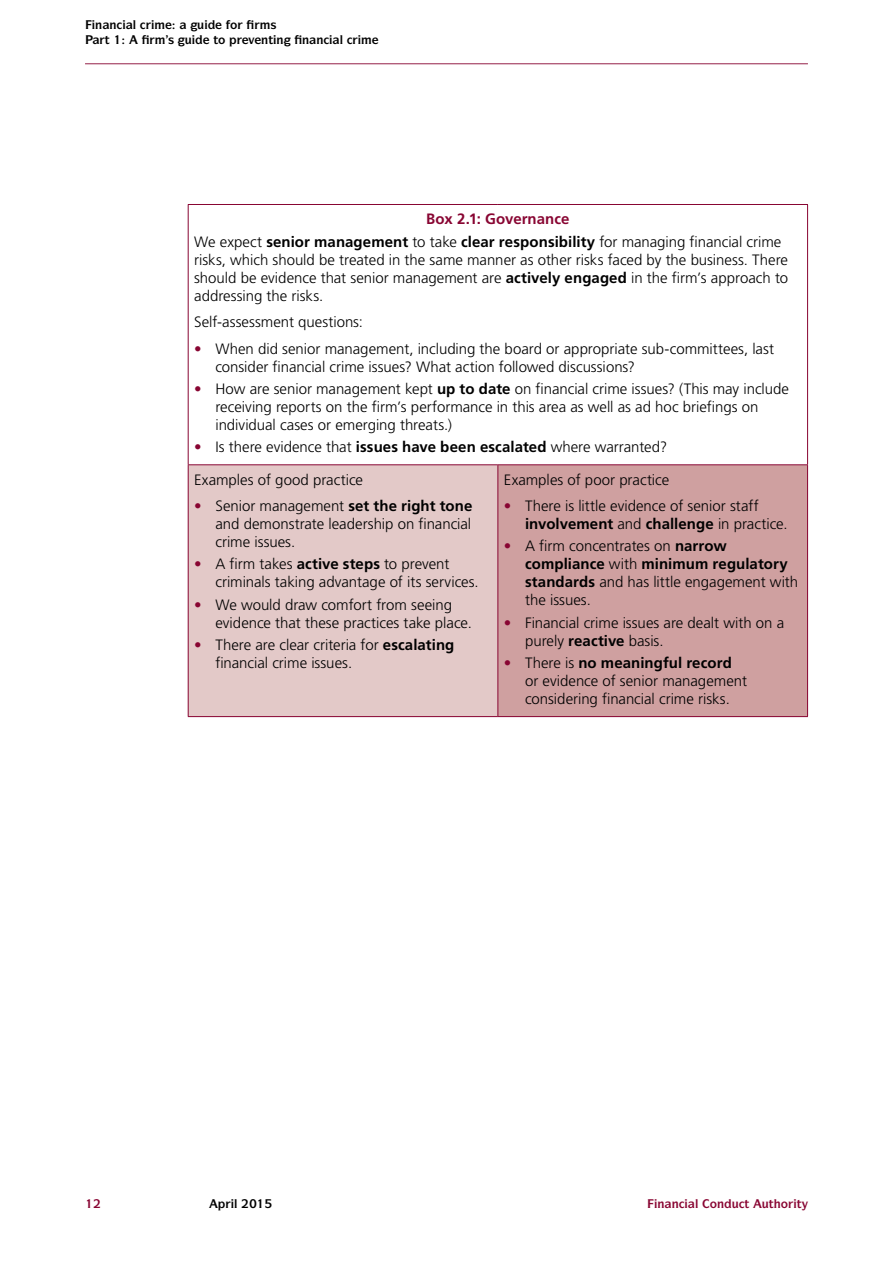
<style>
.page{position:relative;width:893px;height:1263px;background:#fff}
.page>*{position:absolute;margin:0;border:0;box-sizing:border-box;transform-origin:0 0}
.t1{font:300 15px/18px "Frutiger LT Std";color:#000}
.t2{font:700 12px "ITC Symbol Std";color:#880532}
.t3{font:700 12px "ITC Symbol Std";color:#000}
.s1{font-weight:700;color:#880532}
.s2{font-weight:700}
</style>
<div class="page">
<hr style="left:85px;top:63px;width:723px;height:1px;background:#880532">
<div style="left:188px;top:465px;width:310px;height:252px;background:#e3c9c8"></div>
<div style="left:498px;top:465px;width:310px;height:252px;background:#cfa0a0"></div>
<hr style="left:188px;top:464px;width:310px;height:1px;background:#880532">
<hr style="left:498px;top:464px;width:310px;height:1px;background:#880532">
<hr style="left:497px;top:465px;width:1px;height:251px;background:#880532">
<hr style="left:188px;top:204px;width:310px;height:1px;background:#880532">
<hr style="left:188px;top:205px;width:1px;height:259px;background:#880532">
<hr style="left:498px;top:204px;width:310px;height:1px;background:#880532">
<hr style="left:807px;top:205px;width:1px;height:259px;background:#880532">
<hr style="left:188px;top:465px;width:1px;height:251px;background:#880532">
<hr style="left:807px;top:465px;width:1px;height:251px;background:#880532">
<hr style="left:188px;top:716px;width:310px;height:1px;background:#880532">
<hr style="left:498px;top:716px;width:310px;height:1px;background:#880532">
<p class="t3" style="left:133px;top:17px;width:5px">●</p>
<p class="t3" style="left:249px;top:31px;width:37px">❖ ■▼■</p>
<p class="t3" style="left:340px;top:31px;width:5px">●</p>
<p class="t1" style="left:194px;top:208px;width:589px;line-height:22.2px;text-indent:232px"><span class="s1">Box 2.1: Governance<br></span>We expect <span class="s2">senior management</span> to take <span class="s2">clear responsibility</span> for managing financial crime</p>
<p class="t1" style="left:194px;top:251px;width:595px;text-align:justify">risks, which should be treated in the same manner as other risks faced by the business. There should be evidence that senior management are <span class="s2">actively engaged</span> in the firm’s approach to addressing the risks.</p>
<p class="t1" style="left:194px;top:313px;width:170px">Self-assessment questions:</p>
<p class="t1" style="left:215px;top:340px;width:560px;text-indent:-21px"><span class="s1">•</span> When did senior management, including the board or appropriate sub-committees, last consider financial crime issues? What action followed discussions?</p>
<p class="t1" style="left:215px;top:380px;width:575px;text-indent:-21px"><span class="s1">•</span> How are senior management kept <span class="s2">up to date</span> on financial crime issues? (This may include receiving reports on the firm’s performance in this area as well as ad hoc briefings on individual cases or emerging threats.)</p>
<p class="t1" style="left:194px;top:431px;width:475px;line-height:32.5px"><span class="s1">•</span> Is there evidence that <span class="s2">issues have been escalated</span> where warranted?<br>Examples of good practice</p>
<p class="t1" style="left:215px;top:497px;width:258px;text-align:justify;text-indent:-21px"><span class="s1">•</span> Senior management <span class="s2">set the right tone </span>and demonstrate leadership on financial crime issues.</p>
<p class="t1" style="left:215px;top:555px;width:265px;text-indent:-21px"><span class="s1">•</span> A firm takes <span class="s2">active steps</span> to prevent criminals taking advantage of its services.</p>
<p class="t1" style="left:215px;top:596px;width:258px;text-indent:-21px"><span class="s1">•</span> We would draw comfort from seeing evidence that these practices take place.</p>
<p class="t1" style="left:215px;top:636px;width:240px;text-indent:-21px"><span class="s1">•</span> There are clear criteria for <span class="s2">escalating </span>financial crime issues.</p>
<p class="t1" style="left:504px;top:471px;width:167px">Examples of poor practice</p>
<p class="t1" style="left:525px;top:497px;width:264px;text-indent:-21px"><span class="s1">•</span> There is little evidence of senior staff <span class="s2">involvement</span> and <span class="s2">challenge</span> in practice.</p>
<p class="t1" style="left:525px;top:537px;width:275px;text-indent:-21px"><span class="s1">•</span> A firm concentrates on <span class="s2">narrow compliance</span> with <span class="s2">minimum regulatory standards</span> and has little engagement with the issues.</p>
<p class="t1" style="left:525px;top:613px;width:261px;text-indent:-21px"><span class="s1">•</span> Financial crime issues are dealt with on a purely <span class="s2">reactive</span> basis.</p>
<p class="t1" style="left:525px;top:654px;width:223px;text-indent:-21px"><span class="s1">•</span> There is <span class="s2">no meaningful record </span>or evidence of senior management considering financial crime risks.</p>
<p class="t3" style="left:234px;top:1196px;width:5px">●</p>
<p class="t2" style="left:695px;top:1196px;width:108px">● □■◆▼ ◆▼□ ▼</p>
</div>
